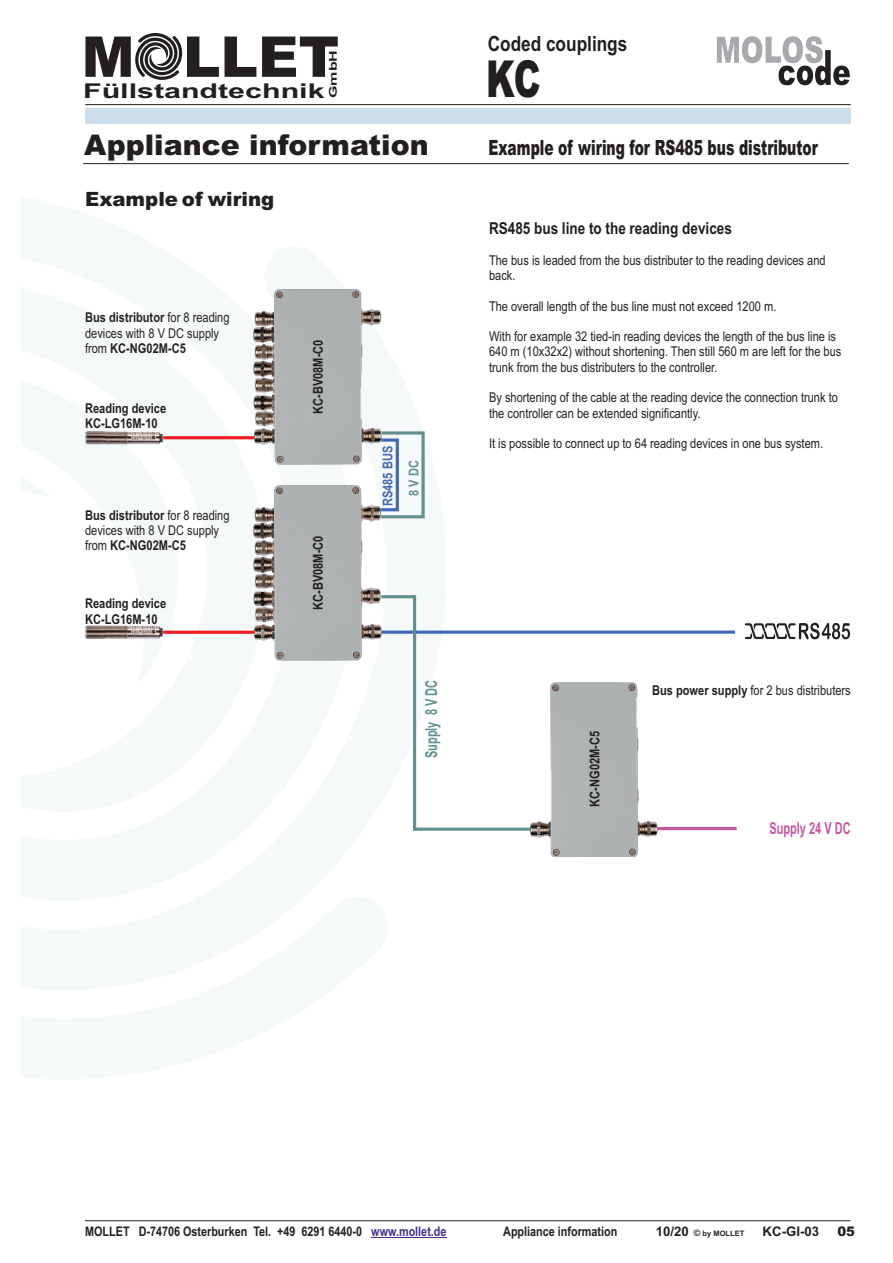
<style>
.page{position:relative;width:893px;height:1263px;background:#fff}
.page>*{position:absolute;margin:0;border:0;box-sizing:border-box;transform-origin:0 0}
.t1{font:900 56.25px "Arial";color:#231f20}
.t2{font:900 51px "Arial";color:#231f20;scale:.68 1}
.t3{font:900 28.5px "Arial";color:#231f20}
.t4{font:900 21px "Arial";color:#231f20;scale:.66 1}
.t5{font:700 21px "Arial Narrow";color:#231f20}
.t6{font:700 20.4px "Arial";color:#231f20;scale:1.49 1}
.t7{font:900 19.65px "Arial";color:#231f20}
.t8{font:700 16.5px "Arial Narrow";color:#231f20}
.t9{font:700 16.5px "Arial Narrow";color:#c656a0;scale:.81 1}
.t10{font:700 16.5px "Arial Narrow";color:#62908f;scale:.81 1}
.t11{font:13.5px/15.3px "Arial Narrow";color:#231f20}
.t12{font:700 13.5px/15.5px "Arial Narrow";color:#231f20}
.t13{font:700 13.5px "Arial Narrow";color:#406ab4}
.t14{font:700 13.5px "Arial Narrow";color:#62908f}
.t15{font:700 13.2px "Arial";color:#231f20;scale:.82 1}
.t16{font:700 13.2px "Arial";color:#231f20}
.t17{font:900 13.2px "Arial";color:#231f20}
.t18{font:700 10.65px "Arial";color:#231f20;scale:1.5 1}
.t19{font:700 7.5px "Arial";color:#231f20}
.s1{font-weight:700}
.s2{color:#432f92}
.s3{font-size:13.2px}
.s4{font-size:9px}
</style>
<div class="page">
<hr style="left:415px;top:828px;width:116px;height:3px;background:#62908f">
<hr style="left:375px;top:631px;width:360px;height:3px;background:#406ab4">
<hr style="left:648px;top:827px;width:89px;height:3px;background:#c656a0">
<img style="left:253px;top:289px;width:128px;height:175px">
<img style="left:334px;top:374px;width:47px;height:36px">
<img style="left:253px;top:486px;width:128px;height:175px">
<img style="left:530px;top:682px;width:128px;height:175px">
<hr style="left:381px;top:595px;width:34px;height:3px;background:#62908f">
<img style="left:85px;top:625px;width:78px;height:14px">
<img style="left:85px;top:626px;width:19px;height:12px">
<hr style="left:163px;top:631px;width:91px;height:3px;background:#ee1d23">
<img style="left:104px;top:431px;width:59px;height:13px">
<img style="left:85px;top:431px;width:19px;height:13px">
<hr style="left:163px;top:436px;width:91px;height:3px;background:#ee1d23">
<img style="left:334px;top:568px;width:47px;height:36px">
<svg style="left:378px;top:430px;width:47px;height:90px"></svg>
<hr style="left:85px;top:104px;width:766px;height:1px;background:#231f20">
<svg style="left:135px;top:33px;width:47px;height:47px"></svg>
<svg style="left:717px;top:36px;width:133px;height:49px"></svg>
<div style="left:85px;top:109px;width:765px;height:15px;background:#cdddeb"></div>
<hr style="left:83px;top:163px;width:766px;height:1px;background:#231f20">
<svg style="left:745px;top:622px;width:105px;height:18px"></svg>
<hr style="left:413px;top:597px;width:3px;height:232px;background:#62908f">
<svg style="left:530px;top:770px;width:21px;height:50px"></svg>
<hr style="left:85px;top:1220px;width:765px;height:1px;background:#231f20">
<hr style="left:371px;top:1238px;width:76px;height:1px;background:#432f92">
<svg style="left:637px;top:697px;width:21px;height:30px"></svg>
<svg style="left:361px;top:388px;width:20px;height:30px"></svg>
<h3 class="t5" style="left:488px;top:36px;width:141px">Coded couplings</h3>
<h1 class="t1" style="left:81px;top:37px;width:259px">M LLET</h1>
<h3 class="t6" style="left:83px;top:83px;width:164px">Füllstandtechnik</h3>
<p class="t18" style="left:329px;top:98px;width:34px;rotate:-90deg">GmbH</p>
<h2 class="t2" style="left:486px;top:61px;width:81px">KC</h2>
<h3 class="t3" style="left:84px;top:135px;width:346px">Appliance information</h3>
<h3 class="t4" style="left:488px;top:140px;width:501px">Example of wiring for RS485 bus distributor</h3>
<h3 class="t7" style="left:85px;top:192px;width:191px">Example of wiring</h3>
<p class="t11" style="left:85px;top:311px;width:146px"><span class="s1">Bus distributor</span> for 8 reading devices with 8 V DC supply from <span class="s1">KC-NG02M-C5</span></p>
<p class="t12" style="left:85px;top:401px;width:83px">Reading device<br>KC-LG16M-10</p>
<p class="t11" style="left:85px;top:509px;width:146px"><span class="s1">Bus distributor</span> for 8 reading devices with 8 V DC supply from <span class="s1">KC-NG02M-C5</span></p>
<p class="t12" style="left:85px;top:597px;width:83px">Reading device<br>KC-LG16M-10</p>
<p class="t12" style="left:312px;top:414px;width:76px;rotate:-90deg">KC-BV08M-C0</p>
<p class="t12" style="left:312px;top:610px;width:76px;rotate:-90deg">KC-BV08M-C0</p>
<p class="t13" style="left:383px;top:506px;width:62px;rotate:-90deg">RS485 BUS</p>
<p class="t14" style="left:409px;top:496px;width:37px;rotate:-90deg">8 V DC</p>
<p class="t8" style="left:489px;top:221px;width:244px">RS485 bus line to the reading devices</p>
<p class="t11" style="left:489px;top:254px;width:338px">The bus is leaded from the bus distributer to the reading devices and back.</p>
<p class="t11" style="left:489px;top:299px;width:289px">The overall length of the bus line must not exceed 1200 m.</p>
<p class="t11" style="left:489px;top:330px;width:354px">With for example 32 tied-in reading devices the length of the bus line is<br>640 m (10x32x2) without shortening. Then still 560 m are left for the bus</p>
<p class="t11" style="left:489px;top:361px;width:230px">trunk from the bus distributers to the controller.</p>
<p class="t11" style="left:489px;top:391px;width:350px">By shortening of the cable at the reading device the connection trunk to</p>
<p class="t11" style="left:489px;top:406px;width:213px">the controller can be extended significantly.</p>
<p class="t11" style="left:489px;top:437px;width:336px">It is possible to connect up to 64 reading devices in one bus system.</p>
<p class="t10" style="left:425px;top:758px;width:98px;rotate:-90deg">Supply 8 V DC</p>
<p class="t12" style="left:588px;top:807px;width:77px;rotate:-90deg">KC-NG02M-C5</p>
<p class="t11" style="left:652px;top:684px;width:200px"><span class="s1">Bus power supply</span> for 2 bus distributers</p>
<p class="t9" style="left:769px;top:822px;width:102px">Supply 24 V DC</p>
<p class="t15" style="left:85px;top:1227px;width:442px">MOLLET D-74706 Osterburken Tel. +49 6291 6440-0 <span class="s2">www.mollet.de</span></p>
<p class="t15" style="left:503px;top:1227px;width:141px">Appliance information</p>
<p class="t19" style="left:656px;top:1230px;width:90px"><span class="s3">10/20</span> <span class="s4">©</span> by MOLLET</p>
<p class="t16" style="left:763px;top:1226px;width:58px">KC-GI-03</p>
<p class="t17" style="left:837px;top:1227px;width:19px">05</p>
</div>
